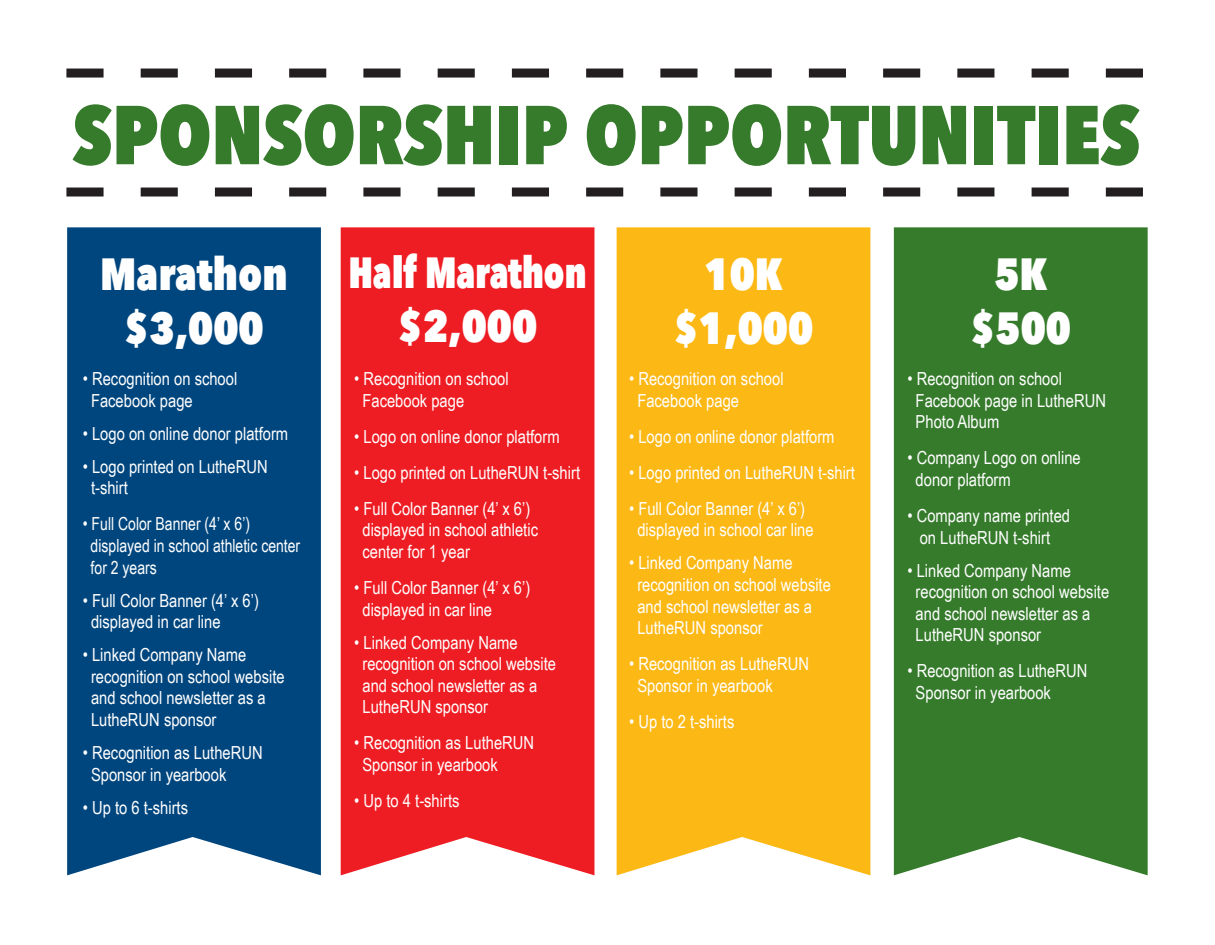
<style>
.page{position:relative;width:1215px;height:945px;background:#fff}
.page>*{position:absolute;margin:0;border:0;box-sizing:border-box;transform-origin:0 0}
.t1{font:800 82.5px "Avenir Next Condensed";color:#357b2b}
.t2{font:800 45px "Avenir Next Condensed";color:#fff}
.t3{font:800 43.5px "Avenir Next Condensed";letter-spacing:-.005em;color:#fff;scale:.9 1}
.t4{font:18px "Arial Narrow";color:#fff}
.t5{font:18px "Arial Narrow";color:#fff;scale:.95 1}
</style>
<div class="page">
<div style="left:67px;top:227px;width:254px;height:648px;background:#00467e"></div>
<div style="left:341px;top:227px;width:253px;height:648px;background:#ee1d23"></div>
<div style="left:617px;top:227px;width:253px;height:648px;background:#fcb814"></div>
<div style="left:894px;top:227px;width:254px;height:648px;background:#357b2b"></div>
<svg style="left:66px;top:69px;width:1077px;height:9px"></svg>
<svg style="left:66px;top:188px;width:1077px;height:9px"></svg>
<p class="t1" style="left:73px;top:84px;width:1069px">SPONSORSHIP OPPORTUNITIES</p>
<p class="t2" style="left:100px;top:246px;width:189px">Marathon</p>
<p class="t2" style="left:124px;top:300px;width:141px">$3,000</p>
<p class="t4" style="left:83px;top:366px;width:156px">• Recognition on school</p>
<p class="t4" style="left:91px;top:387px;width:103px">Facebook page</p>
<p class="t4" style="left:83px;top:420px;width:207px">• Logo on online donor platform</p>
<p class="t4" style="left:83px;top:453px;width:186px">• Logo printed on LutheRUN</p>
<p class="t4" style="left:91px;top:475px;width:38px">t-shirt</p>
<p class="t5" style="left:83px;top:511px;width:178px">• Full Color Banner (4’ x 6’)</p>
<p class="t5" style="left:91px;top:532px;width:222px">displayed in school athletic center</p>
<p class="t5" style="left:91px;top:554px;width:71px">for 2 years</p>
<p class="t4" style="left:83px;top:587px;width:178px">• Full Color Banner (4’ x 6’)</p>
<p class="t4" style="left:91px;top:609px;width:131px">displayed in car line</p>
<p class="t4" style="left:83px;top:642px;width:165px">• Linked Company Name</p>
<p class="t4" style="left:91px;top:663px;width:195px">recognition on school website</p>
<p class="t4" style="left:91px;top:685px;width:176px">and school newsletter as a</p>
<p class="t4" style="left:91px;top:706px;width:127px">LutheRUN sponsor</p>
<p class="t4" style="left:83px;top:739px;width:181px">• Recognition as LutheRUN</p>
<p class="t4" style="left:91px;top:761px;width:137px">Sponsor in yearbook</p>
<p class="t4" style="left:83px;top:794px;width:107px">• Up to 6 t-shirts</p>
<p class="t3" style="left:348px;top:246px;width:266px">Half Marathon</p>
<p class="t2" style="left:398px;top:299px;width:141px">$2,000</p>
<p class="t4" style="left:354px;top:366px;width:156px">• Recognition on school</p>
<p class="t4" style="left:362px;top:387px;width:103px">Facebook page</p>
<p class="t4" style="left:354px;top:423px;width:207px">• Logo on online donor platform</p>
<p class="t4" style="left:354px;top:459px;width:227px">• Logo printed on LutheRUN t-shirt</p>
<p class="t4" style="left:354px;top:495px;width:178px">• Full Color Banner (4’ x 6’)</p>
<p class="t4" style="left:362px;top:517px;width:177px">displayed in school athletic</p>
<p class="t4" style="left:362px;top:538px;width:109px">center for 1 year</p>
<p class="t4" style="left:354px;top:574px;width:178px">• Full Color Banner (4’ x 6’)</p>
<p class="t4" style="left:362px;top:596px;width:131px">displayed in car line</p>
<p class="t4" style="left:354px;top:629px;width:165px">• Linked Company Name</p>
<p class="t4" style="left:362px;top:651px;width:195px">recognition on school website</p>
<p class="t4" style="left:362px;top:672px;width:176px">and school newsletter as a</p>
<p class="t4" style="left:362px;top:694px;width:127px">LutheRUN sponsor</p>
<p class="t4" style="left:354px;top:730px;width:181px">• Recognition as LutheRUN</p>
<p class="t4" style="left:362px;top:751px;width:137px">Sponsor in yearbook</p>
<p class="t4" style="left:354px;top:787px;width:107px">• Up to 4 t-shirts</p>
<p class="t2" style="left:705px;top:246px;width:80px">10K</p>
<p class="t2" style="left:674px;top:300px;width:141px">$1,000</p>
<p class="t4" style="left:629px;top:366px;width:156px">• Recognition on school</p>
<p class="t4" style="left:637px;top:387px;width:103px">Facebook page</p>
<p class="t4" style="left:629px;top:423px;width:207px">• Logo on online donor platform</p>
<p class="t4" style="left:629px;top:459px;width:227px">• Logo printed on LutheRUN t-shirt</p>
<p class="t4" style="left:629px;top:495px;width:178px">• Full Color Banner (4’ x 6’)</p>
<p class="t4" style="left:637px;top:517px;width:178px">displayed in school car line</p>
<p class="t4" style="left:629px;top:550px;width:165px">• Linked Company Name</p>
<p class="t4" style="left:637px;top:571px;width:195px">recognition on school website</p>
<p class="t4" style="left:637px;top:593px;width:176px">and school newsletter as a</p>
<p class="t4" style="left:637px;top:615px;width:127px">LutheRUN sponsor</p>
<p class="t4" style="left:629px;top:651px;width:181px">• Recognition as LutheRUN</p>
<p class="t4" style="left:637px;top:672px;width:137px">Sponsor in yearbook</p>
<p class="t4" style="left:629px;top:708px;width:107px">• Up to 2 t-shirts</p>
<p class="t2" style="left:994px;top:246px;width:55px">5K</p>
<p class="t2" style="left:970px;top:300px;width:102px">$500</p>
<p class="t4" style="left:907px;top:366px;width:156px">• Recognition on school</p>
<p class="t4" style="left:916px;top:387px;width:192px">Facebook page in LutheRUN</p>
<p class="t4" style="left:916px;top:409px;width:85px">Photo Album</p>
<p class="t4" style="left:907px;top:445px;width:175px">• Company Logo on online</p>
<p class="t4" style="left:916px;top:466px;width:97px">donor platform</p>
<p class="t4" style="left:907px;top:502px;width:164px">• Company name printed</p>
<p class="t4" style="left:920px;top:524px;width:132px">on LutheRUN t-shirt</p>
<p class="t4" style="left:907px;top:557px;width:165px">• Linked Company Name</p>
<p class="t4" style="left:916px;top:579px;width:195px">recognition on school website</p>
<p class="t4" style="left:916px;top:600px;width:176px">and school newsletter as a</p>
<p class="t4" style="left:916px;top:622px;width:127px">LutheRUN sponsor</p>
<p class="t4" style="left:907px;top:658px;width:181px">• Recognition as LutheRUN</p>
<p class="t4" style="left:916px;top:679px;width:137px">Sponsor in yearbook</p>
</div>
